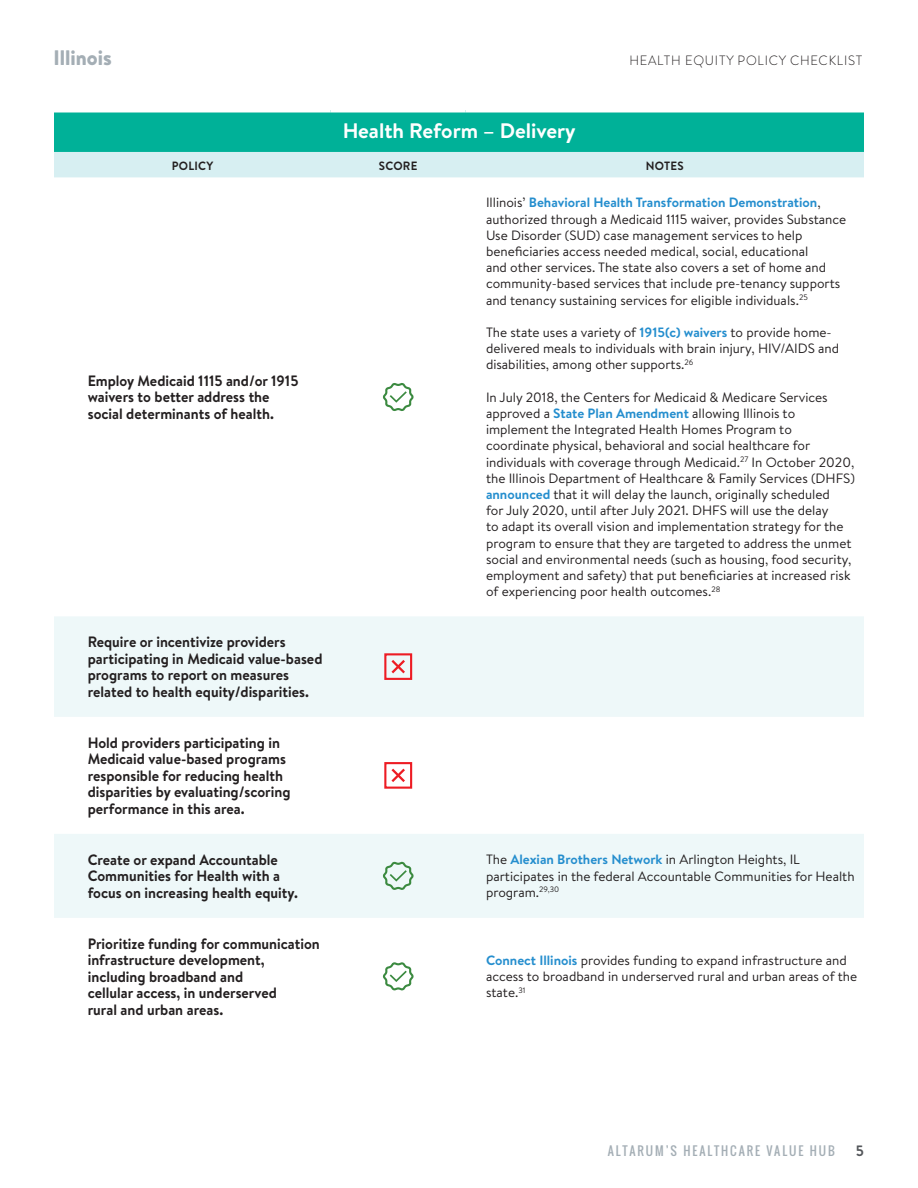
<style>
.page{position:relative;width:918px;height:1188px;background:#fff}
.page>*{position:absolute;margin:0;border:0;box-sizing:border-box;transform-origin:0 0}
.Head{font:700 21px "Brandon Text";color:#fff}
.t1{font:900 21px "Brandon Text";color:#a4aeb5;scale:.96 1}
.Policy{font:700 15px/16.5px "Brandon Text";color:#231f20;scale:.96 1}
.t2{font:700 15px "Brandon Text";color:#53565a;scale:.96 1}
.Notes{font:13.5px/16.2px "Brandon Text";color:#231f20}
.t3{font:300 13.5px "Brandon Text";letter-spacing:.06em;color:#231f20;scale:.96 1}
.t4{font:12px "Oswald";letter-spacing:.16em;color:#a4aeb5}
.Subhead{font:700 12px "Brandon Text";letter-spacing:.02em;color:#231f20;scale:.96 1}
.s1{font-weight:700;color:#258ece}
</style>
<div class="page">
<div style="left:54px;top:110px;width:810px;height:42px;background:#00b198"></div>
<div style="left:54px;top:152px;width:810px;height:26px;background:#d7eff2"></div>
<svg style="left:54px;top:616px;width:810px;height:302px;fill:#eef8f9"></svg>
<hr style="left:54px;top:108px;width:277px;height:4px;background:#fff">
<hr style="left:331px;top:108px;width:135px;height:4px;background:#fff">
<hr style="left:466px;top:108px;width:398px;height:4px;background:#fff">
<svg style="left:383px;top:383px;width:31px;height:28px"></svg>
<div style="left:384px;top:653px;width:28px;height:27px;border:2px solid #ed1c24"></div>
<svg style="left:389px;top:657px;width:18px;height:19px"></svg>
<div style="left:384px;top:762px;width:28px;height:27px;border:2px solid #ed1c24"></div>
<svg style="left:389px;top:766px;width:18px;height:19px"></svg>
<svg style="left:382px;top:860px;width:33px;height:32px"></svg>
<svg style="left:382px;top:962px;width:32px;height:29px"></svg>
<h1 class="t1" style="left:54px;top:42px;width:62px">Illinois</h1>
<p class="Head" style="left:343px;top:117px;width:235px">Health Reform – Delivery</p>
<p class="t3" style="left:629px;top:52px;width:244px">HEALTH EQUITY POLICY CHECKLIST</p>
<p class="Subhead" style="left:172px;top:158px;width:44px">POLICY</p>
<p class="Subhead" style="left:379px;top:158px;width:42px">SCORE</p>
<p class="Subhead" style="left:646px;top:158px;width:41px">NOTES</p>
<p class="Policy" style="left:88px;top:372px;width:221px">Employ Medicaid 1115 and/or 1915 waivers to better address the social determinants of health.</p>
<p class="Notes" style="left:486px;top:194px;width:362px">Illinois’ <span class="s1">Behavioral Health Transformation Demonstration</span>, authorized through a Medicaid 1115 waiver, provides Substance Use Disorder (SUD) case management services to help beneficiaries access needed medical, social, educational<br>and other services. The state also covers a set of home and community-based services that include pre-tenancy supports and tenancy sustaining services for eligible individuals.<sup>25</sup></p>
<p class="Notes" style="left:486px;top:324px;width:355px">The state uses a variety of <span class="s1">1915(c) waivers</span> to provide home&shy;delivered meals to individuals with brain injury, HIV/AIDS and disabilities, among other supports.<sup>26</sup></p>
<p class="Notes" style="left:486px;top:388px;width:371px">In July 2018, the Centers for Medicaid &amp; Medicare Services approved a <span class="s1">State Plan Amendment</span> allowing Illinois to implement the Integrated Health Homes Program to coordinate physical, behavioral and social healthcare for individuals with coverage through Medicaid.<sup>27</sup> In October 2020, the Illinois Department of Healthcare &amp; Family Services (DHFS) <span class="s1">announced</span> that it will delay the launch, originally scheduled<br>for July 2020, until after July 2021. DHFS will use the delay<br>to adapt its overall vision and implementation strategy for the program to ensure that they are targeted to address the unmet social and environmental needs (such as housing, food security, employment and safety) that put beneficiaries at increased risk of experiencing poor health outcomes.<sup>28</sup></p>
<p class="Policy" style="left:88px;top:633px;width:246px">Require or incentivize providers participating in Medicaid value-based programs to report on measures related to health equity/disparities.</p>
<p class="Policy" style="left:88px;top:734px;width:213px">Hold providers participating in<br>Medicaid value-based programs responsible for reducing health disparities by evaluating/scoring performance in this area.</p>
<p class="Policy" style="left:88px;top:851px;width:221px">Create or expand Accountable<br>Communities for Health with a focus on increasing health equity.</p>
<p class="Notes" style="left:486px;top:851px;width:370px">The <span class="s1">Alexian Brothers Network</span> in Arlington Heights, IL participates in the federal Accountable Communities for Health program.<sup>29,30</sup></p>
<p class="Policy" style="left:88px;top:935px;width:243px">Prioritize funding for communication infrastructure development, including broadband and<br>cellular access, in underserved<br>rural and urban areas.</p>
<p class="Notes" style="left:486px;top:952px;width:373px"><span class="s1">Connect Illinois</span> provides funding to expand infrastructure and access to broadband in underserved rural and urban areas of the state.<sup>31</sup></p>
<p class="t4" style="left:608px;top:1142px;width:228px">ALTARUM’S HEALTHCARE VALUE HUB</p>
<p class="t2" style="left:856px;top:1140px;width:10px">5</p>
</div>
